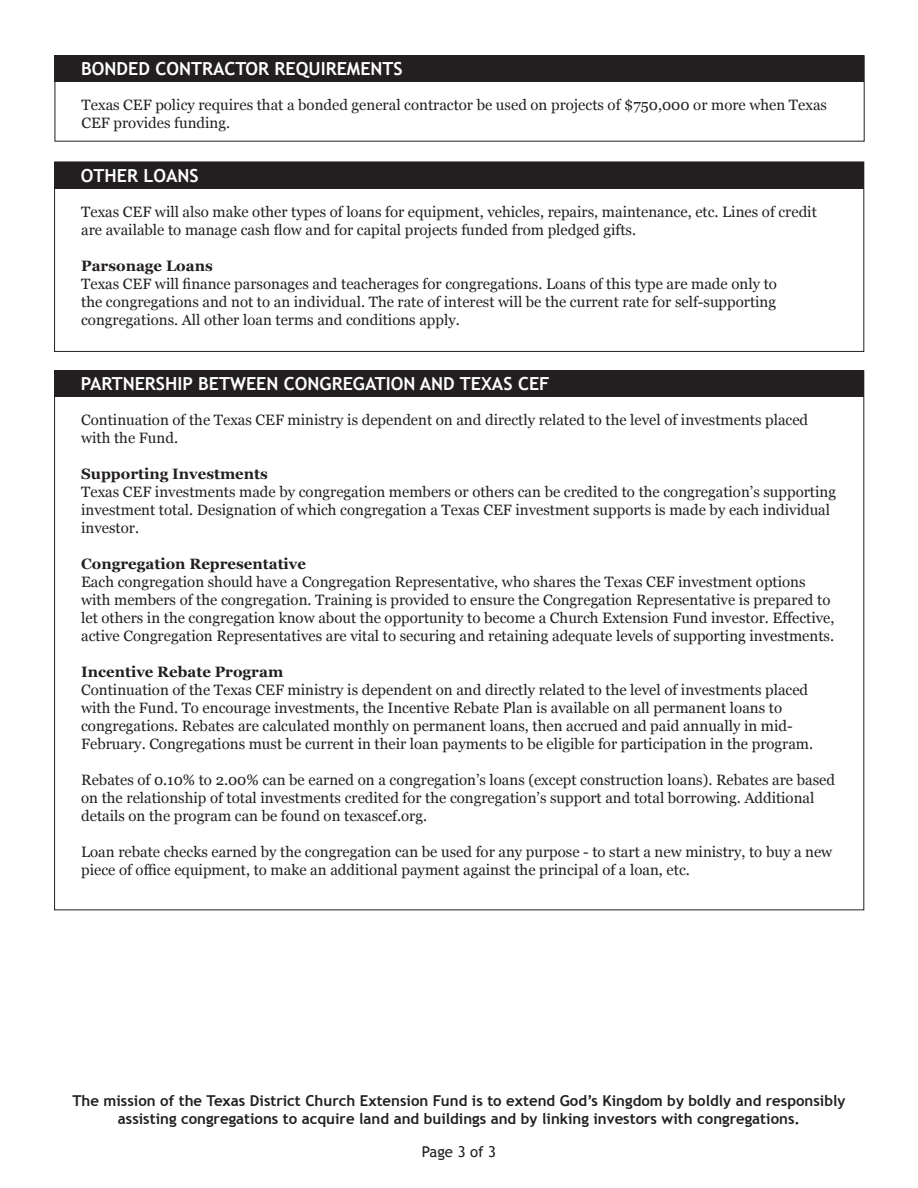
<style>
.page{position:relative;width:918px;height:1188px;background:#fff}
.page>*{position:absolute;margin:0;border:0;box-sizing:border-box;transform-origin:0 0}
.t1{font:700 18px "Trebuchet MS";color:#fff}
.t2{font:15px/18px "Georgia";color:#231f20}
.t3{font:700 15px "Trebuchet MS";color:#231f20}
.t4{font:700 15px "Georgia";color:#231f20}
.t5{font:15px "Trebuchet MS";color:#231f20}
</style>
<div class="page">
<div style="left:54px;top:55px;width:810px;height:27px;background:#231f20"></div>
<div style="left:54px;top:162px;width:810px;height:27px;background:#231f20"></div>
<div style="left:54px;top:370px;width:810px;height:27px;background:#231f20"></div>
<p class="t1" style="left:81px;top:58px;width:323px">BONDED CONTRACTOR REQUIREMENTS</p>
<p class="t2" style="left:82px;top:96px;width:747px">Texas CEF policy requires that a bonded general contractor be used on projects of $750,000 or more when Texas<br>CEF provides funding.</p>
<p class="t1" style="left:81px;top:164px;width:119px">OTHER LOANS</p>
<p class="t2" style="left:81px;top:202px;width:737px">Texas CEF will also make other types of loans for equipment, vehicles, repairs, maintenance, etc. Lines of credit are available to manage cash flow and for capital projects funded from pledged gifts.</p>
<p class="t4" style="left:81px;top:254px;width:133px">Parsonage Loans</p>
<p class="t2" style="left:81px;top:274px;width:697px;text-align:justify">Texas CEF will finance parsonages and teacherages for congregations. Loans of this type are made only to the congregations and not to an individual. The rate of interest will be the current rate for self-supporting congregations. All other loan terms and conditions apply.</p>
<p class="t1" style="left:81px;top:373px;width:470px">PARTNERSHIP BETWEEN CONGREGATION AND TEXAS CEF</p>
<p class="t2" style="left:81px;top:411px;width:729px">Continuation of the Texas CEF ministry is dependent on and directly related to the level of investments placed with the Fund.</p>
<p class="t4" style="left:81px;top:463px;width:188px">Supporting Investments</p>
<p class="t2" style="left:81px;top:483px;width:756px">Texas CEF investments made by congregation members or others can be credited to the congregation’s supporting investment total. Designation of which congregation a Texas CEF investment supports is made by each individual investor.</p>
<p class="t4" style="left:81px;top:553px;width:226px">Congregation Representative</p>
<p class="t2" style="left:81px;top:573px;width:755px">Each congregation should have a Congregation Representative, who shares the Texas CEF investment options with members of the congregation. Training is provided to ensure the Congregation Representative is prepared to let others in the congregation know about the opportunity to become a Church Extension Fund investor. Effective, active Congregation Representatives are vital to securing and retaining adequate levels of supporting investments.</p>
<p class="t4" style="left:81px;top:661px;width:204px">Incentive Rebate Program</p>
<p class="t2" style="left:81px;top:681px;width:734px">Continuation of the Texas CEF ministry is dependent on and directly related to the level of investments placed with the Fund. To encourage investments, the Incentive Rebate Plan is available on all permanent loans to congregations. Rebates are calculated monthly on permanent loans, then accrued and paid annually in mid-February. Congregations must be current in their loan payments to be eligible for participation in the program.</p>
<p class="t2" style="left:81px;top:771px;width:755px">Rebates of 0.10% to 2.00% can be earned on a congregation’s loans (except construction loans). Rebates are based on the relationship of total investments credited for the congregation’s support and total borrowing. Additional details on the program can be found on texascef.org.</p>
<p class="t2" style="left:81px;top:843px;width:753px">Loan rebate checks earned by the congregation can be used for any purpose - to start a new ministry, to buy a new piece of office equipment, to make an additional payment against the principal of a loan, etc.</p>
<p class="t3" style="left:72px;top:1091px;width:775px">The mission of the Texas District Church Extension Fund is to extend God’s Kingdom by boldly and responsibly</p>
<p class="t3" style="left:118px;top:1109px;width:684px">assisting congregations to acquire land and buildings and by linking investors with congregations.</p>
<p class="t5" style="left:422px;top:1143px;width:76px">Page 3 of 3</p>
</div>
